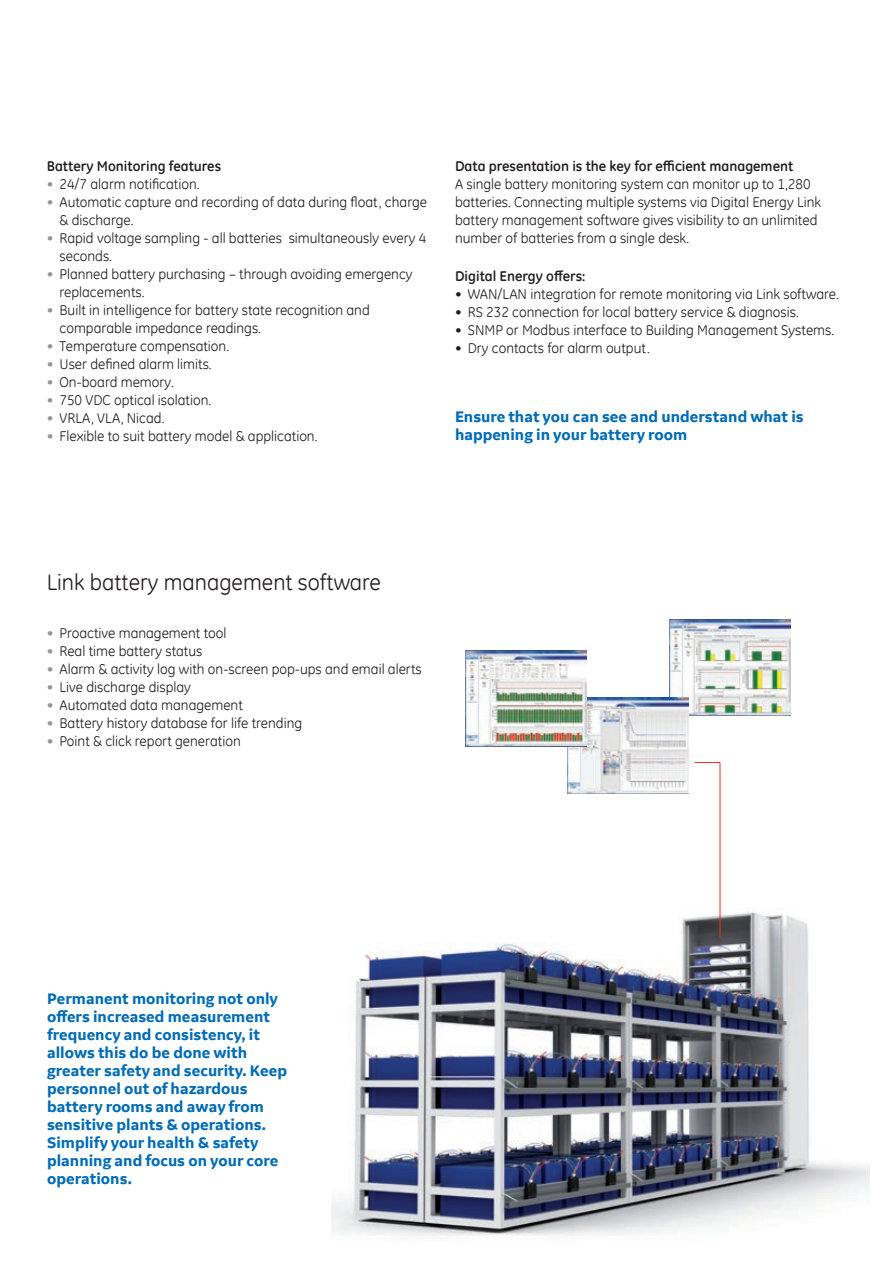
<style>
.page{position:relative;width:893px;height:1263px;background:#fff}
.page>*{position:absolute;margin:0;border:0;box-sizing:border-box;transform-origin:0 0}
.t1{font:22.5px "GE Inspira";color:#231f20}
.t2{font:700 16.5px/18px "GE Inspira Sans";color:#006cb7}
.t3{font:14.25px/18px "GE Inspira";color:#231f20}
.t4{font:700 14.25px "GE Inspira";color:#231f20}
.s1{color:#939598}
</style>
<div class="page">
<img style="left:332px;top:874px;width:538px;height:362px">
<img style="left:670px;top:619px;width:121px;height:97px">
<img style="left:568px;top:698px;width:121px;height:96px">
<img style="left:466px;top:650px;width:121px;height:97px">
<hr style="left:720px;top:763px;width:1px;height:174px;background:#ee2e22">
<svg style="left:695px;top:762px;width:25px;height:1px"></svg>
<p class="t4" style="left:47px;top:157px;width:176px">Battery Monitoring features</p>
<p class="t3" style="left:47px;top:175px;width:154px"><span class="s1">•</span> 24/7 alarm notification.</p>
<p class="t3" style="left:60px;top:193px;width:369px;text-indent:-13px"><span class="s1">•</span> Automatic capture and recording of data during float, charge &amp; discharge.</p>
<p class="t3" style="left:60px;top:229px;width:368px;text-indent:-13px"><span class="s1">•</span> Rapid voltage sampling - all batteries simultaneously every 4 seconds.</p>
<p class="t3" style="left:60px;top:265px;width:355px;text-indent:-13px"><span class="s1">•</span> Planned battery purchasing – through avoiding emergency replacements.</p>
<p class="t3" style="left:60px;top:301px;width:312px;text-indent:-13px"><span class="s1">•</span> Built in intelligence for battery state recognition and comparable impedance readings.</p>
<p class="t3" style="left:47px;top:337px;width:184px"><span class="s1">•</span> Temperature compensation.</p>
<p class="t3" style="left:47px;top:355px;width:166px"><span class="s1">•</span> User defined alarm limits.</p>
<p class="t3" style="left:47px;top:373px;width:129px"><span class="s1">•</span> On-board memory.</p>
<p class="t3" style="left:47px;top:391px;width:166px"><span class="s1">•</span> 750 VDC optical isolation.</p>
<p class="t3" style="left:47px;top:409px;width:119px"><span class="s1">•</span> VRLA, VLA, Nicad.</p>
<p class="t3" style="left:47px;top:427px;width:272px"><span class="s1">•</span> Flexible to suit battery model &amp; application.</p>
<p class="t4" style="left:455px;top:157px;width:340px">Data presentation is the key for efficient management</p>
<p class="t3" style="left:455px;top:175px;width:368px">A single battery monitoring system can monitor up to 1,280 batteries. Connecting multiple systems via Digital Energy Link battery management software gives visibility to an unlimited number of batteries from a single desk.</p>
<p class="t4" style="left:455px;top:267px;width:132px">Digital Energy offers:</p>
<p class="t3" style="left:455px;top:284px;width:385px">• WAN/LAN integration for remote monitoring via Link software.</p>
<p class="t3" style="left:455px;top:302px;width:345px">• RS 232 connection for local battery service &amp; diagnosis.</p>
<p class="t3" style="left:455px;top:320px;width:381px">• SNMP or Modbus interface to Building Management Systems.</p>
<p class="t3" style="left:455px;top:338px;width:196px">• Dry contacts for alarm output.</p>
<p class="t2" style="left:455px;top:408px;width:350px">Ensure that you can see and understand what is happening in your battery room</p>
<h1 class="t1" style="left:47px;top:568px;width:336px">Link battery management software</h1>
<p class="t3" style="left:47px;top:623px;width:181px"><span class="s1">•</span> Proactive management tool</p>
<p class="t3" style="left:47px;top:641px;width:157px"><span class="s1">•</span> Real time battery status</p>
<p class="t3" style="left:47px;top:659px;width:376px"><span class="s1">•</span> Alarm &amp; activity log with on-screen pop-ups and email alerts</p>
<p class="t3" style="left:47px;top:677px;width:146px"><span class="s1">•</span> Live discharge display</p>
<p class="t3" style="left:47px;top:696px;width:198px"><span class="s1">•</span> Automated data management</p>
<p class="t3" style="left:47px;top:714px;width:257px"><span class="s1">•</span> Battery history database for life trending</p>
<p class="t3" style="left:47px;top:732px;width:195px"><span class="s1">•</span> Point &amp; click report generation</p>
<p class="t2" style="left:47px;top:990px;width:241px">Permanent monitoring not only offers increased measurement frequency and consistency, it allows this do be done with greater safety and security. Keep personnel out of hazardous battery rooms and away from sensitive plants &amp; operations.<br>Simplify your health &amp; safety planning and focus on your core operations.</p>
</div>
